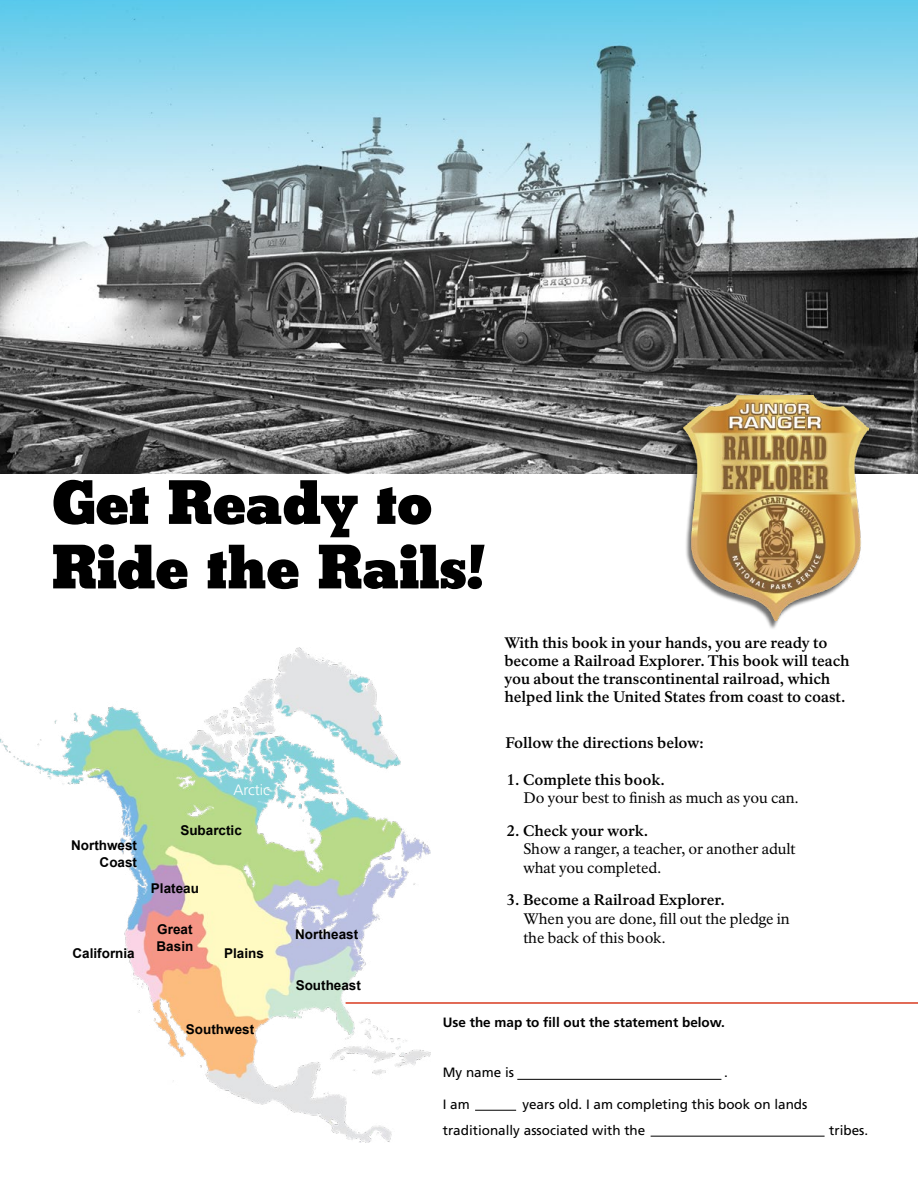
<style>
.page{position:relative;width:918px;height:1188px;background:#fff}
.page>*{position:absolute;margin:0;border:0;box-sizing:border-box;transform-origin:0 0}
.t1{font:700 60px/64.5px "Beton CG Extra";color:#000}
.t2{font:700 15px/18px "NPS Rawlinson OT";letter-spacing:-.005em;color:#000}
.t3{font:15px/18.8px "NPS Rawlinson OT";letter-spacing:-.005em;color:#000}
.t4{font:300 15px "H Frutiger LT Std";color:#fff}
.t5{font:13.5px/25.5px "Frutiger";color:#000}
.t6{font:700 13.5px/16.5px "Arial";color:#000;text-align:right}
.t7{font:700 13.5px "Frutiger";color:#000}
</style>
<div class="page">
<img style="left:0;top:0;width:918px;height:473px">
<div style="left:678px;top:398px;width:191px;height:232px;background:#000;opacity:.55"></div>
<img style="left:684px;top:395px;width:185px;height:226px">
<img style="left:0;top:648px;width:430px;height:494px">
<hr style="left:517px;top:1079px;width:204px;height:1px;background:#000">
<hr style="left:475px;top:1110px;width:41px;height:1px;background:#000">
<hr style="left:651px;top:1136px;width:174px;height:1px;background:#000">
<hr style="left:346px;top:1002px;width:572px;height:2px;background:#d93b20">
<h1 class="t1" style="left:52px;top:469px;width:434px">Get Ready to<br>Ride the Rails!</h1>
<p class="t6" style="left:71px;top:837px;width:68px">Northwest<br>Coast</p>
<p class="t4" style="left:233px;top:782px;width:38px">Arctic</p>
<p class="t6" style="left:180px;top:822px;width:63px">Subarctic</p>
<p class="t6" style="left:151px;top:881px;width:50px">Plateau</p>
<p class="t6" style="left:157px;top:922px;width:37px">Great</p>
<p class="t6" style="left:295px;top:926px;width:65px">Northeast</p>
<p class="t6" style="left:157px;top:938px;width:38px">Basin</p>
<p class="t6" style="left:73px;top:945px;width:64px">California</p>
<p class="t6" style="left:224px;top:945px;width:41px">Plains</p>
<p class="t6" style="left:296px;top:978px;width:67px">Southeast</p>
<p class="t2" style="left:504px;top:634px;width:347px">With this book in your hands, you are ready to become a Railroad Explorer. This book will teach you about the transcontinental railroad, which helped link the United States from coast to coast.</p>
<p class="t2" style="left:505px;top:734px;width:200px">Follow the directions below:</p>
<p class="t2" style="left:507px;top:771px;width:159px">1. Complete this book.</p>
<p class="t3" style="left:523px;top:789px;width:277px">Do your best to fnish as much as you can.</p>
<p class="t2" style="left:507px;top:822px;width:143px">2. Check your work.</p>
<p class="t3" style="left:523px;top:840px;width:274px">Show a ranger, a teacher, or another adult what you completed.</p>
<p class="t2" style="left:507px;top:891px;width:219px">3. Become a Railroad Explorer.</p>
<p class="t3" style="left:523px;top:910px;width:268px">When you are done, fll out the pledge in the back of this book.</p>
<p class="t6" style="left:186px;top:1021px;width:70px">Southwest</p>
<p class="t7" style="left:443px;top:1015px;width:284px">Use the map to fll out the statement below.</p>
<p class="t5" style="left:443px;top:1059px;width:73px">My name is</p>
<p class="t5" style="left:724px;top:1059px;width:5px">.</p>
<p class="t5" style="left:443px;top:1092px;width:29px">I am</p>
<p class="t5" style="left:443px;top:1092px;width:366px;text-indent:80px">years old. I am completing this book on lands traditionally associated with the</p>
<p class="t5" style="left:829px;top:1117px;width:41px">tribes.</p>
</div>
